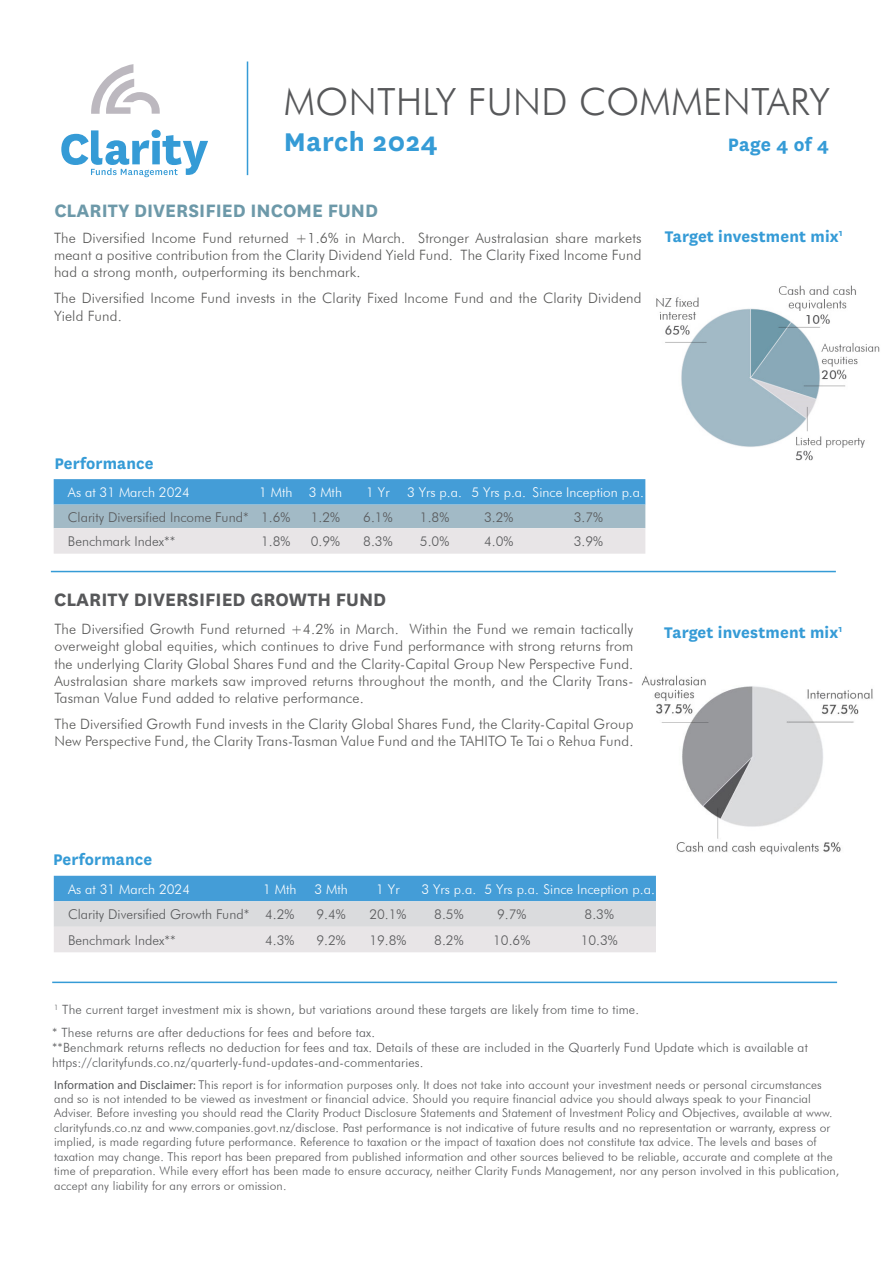
<style>
.page{position:relative;width:893px;height:1263px;background:#fff}
.page>*{position:absolute;margin:0;border:0;box-sizing:border-box;transform-origin:0 0}
.body_copy{font:300 37.5px "Futura BT";letter-spacing:.01em;color:#57585a}
.Sub_headlines{font:700 30px "National";letter-spacing:.02em;color:#359bd6}
.t1{font:700 21px "National";color:#6d99a9}
.t2{font:700 21px "National";color:#57585a}
.Sub_headlines-2{font:700 21px "National";color:#359bd6}
.t3{font:700 18px "National";letter-spacing:.01em;color:#359bd6}
.t4{font:300 14.25px/17.1px "Futura BT";letter-spacing:.01em;color:#575756;text-align:justify}
.t5{font:300 13.5px "Futura BT";color:#58595b}
.t6{font:300 13.5px "Futura BT";color:#fff}
.t7{font:300 12.75px/15.3px "Futura BT";letter-spacing:.01em;color:#57585a}
.t8{font:300 12px/14.4px "Futura BT";letter-spacing:.01em;color:#57585a}
.s1{font-family:"Myriad Pro";font-weight:400}
</style>
<div class="page">
<hr style="left:52px;top:981px;width:785px;height:2px;background:#359bd6">
<hr style="left:51px;top:571px;width:785px;height:1px;background:#359bd6">
<svg style="left:91px;top:64px;width:69px;height:50px"></svg>
<svg style="left:61px;top:130px;width:147px;height:47px"></svg>
<hr style="left:247px;top:62px;width:1px;height:113px;background:#359bd6">
<svg style="left:54px;top:479px;width:591px;height:75px;background:#9bbfd7"></svg>
<svg style="left:54px;top:876px;width:602px;height:76px;background:#adcade"></svg>
<img style="left:656px;top:285px;width:224px;height:176px">
<img style="left:641px;top:675px;width:232px;height:180px">
<p class="body_copy" style="left:284px;top:79px;width:548px">MONTHLY FUND COMMENTARY</p>
<p class="Sub_headlines" style="left:284px;top:121px;width:156px">March 2024</p>
<p class="Sub_headlines-2" style="left:728px;top:130px;width:103px">Page 4 of 4</p>
<p class="t1" style="left:54px;top:196px;width:325px">CLARITY DIVERSIFIED INCOME FUND</p>
<p class="t4" style="left:54px;top:229px;width:589px">The Diversified Income Fund returned +1.6% in March. Stronger Australasian share markets meant a positive contribution from the Clarity Dividend Yield Fund. The Clarity Fixed Income Fund had a strong month, outperforming its benchmark.</p>
<p class="t4" style="left:54px;top:290px;width:589px">The Diversified Income Fund invests in the Clarity Fixed Income Fund and the Clarity Dividend<br>Yield Fund.</p>
<p class="t3" style="left:665px;top:224px;width:179px">Target investment mix<sup>1</sup></p>
<p class="t3" style="left:54px;top:451px;width:101px">Performance</p>
<p class="t6" style="left:68px;top:484px;width:124px">As at 31 March 2024</p>
<p class="t6" style="left:259px;top:484px;width:35px">1 Mth</p>
<p class="t6" style="left:309px;top:484px;width:35px">3 Mth</p>
<p class="t6" style="left:366px;top:484px;width:25px">1 Yr</p>
<p class="t6" style="left:407px;top:484px;width:56px">3 Yrs p.a.</p>
<p class="t6" style="left:471px;top:484px;width:56px">5 Yrs p.a.</p>
<p class="t6" style="left:533px;top:484px;width:113px">Since Inception p.a.</p>
<p class="t5" style="left:68px;top:508px;width:182px">Clarity Diversified Income Fund*</p>
<p class="t5" style="left:261px;top:508px;width:31px">1.6%</p>
<p class="t5" style="left:311px;top:508px;width:31px">1.2%</p>
<p class="t5" style="left:363px;top:508px;width:31px">6.1%</p>
<p class="t5" style="left:420px;top:508px;width:31px">1.8%</p>
<p class="t5" style="left:484px;top:508px;width:31px">3.2%</p>
<p class="t5" style="left:574px;top:508px;width:31px">3.7%</p>
<p class="t5" style="left:68px;top:533px;width:109px">Benchmark Index**</p>
<p class="t5" style="left:261px;top:533px;width:31px">1.8%</p>
<p class="t5" style="left:311px;top:533px;width:31px">0.9%</p>
<p class="t5" style="left:363px;top:533px;width:31px">8.3%</p>
<p class="t5" style="left:420px;top:533px;width:31px">5.0%</p>
<p class="t5" style="left:484px;top:533px;width:31px">4.0%</p>
<p class="t5" style="left:574px;top:533px;width:31px">3.9%</p>
<p class="t2" style="left:54px;top:584px;width:334px">CLARITY DIVERSIFIED GROWTH FUND</p>
<p class="t4" style="left:54px;top:621px;width:581px">The Diversified Growth Fund returned +4.2% in March. Within the Fund we remain tactically overweight global equities, which continues to drive Fund performance with strong returns from the underlying Clarity Global Shares Fund and the Clarity-Capital Group New Perspective Fund.<br>Australasian share markets saw improved returns throughout the month, and the Clarity Trans-Tasman Value Fund added to relative performance.</p>
<p class="t4" style="left:54px;top:715px;width:581px">The Diversified Growth Fund invests in the Clarity Global Shares Fund, the Clarity-Capital Group<br>New Perspective Fund, the Clarity Trans-Tasman Value Fund and the TAHITO Te Tai o Rehua Fund.</p>
<p class="t3" style="left:664px;top:620px;width:179px">Target investment mix<sup>1</sup></p>
<p class="t3" style="left:53px;top:847px;width:101px">Performance</p>
<p class="t6" style="left:68px;top:881px;width:124px">As at 31 March 2024</p>
<p class="t6" style="left:263px;top:881px;width:35px">1 Mth</p>
<p class="t6" style="left:314px;top:881px;width:35px">3 Mth</p>
<p class="t6" style="left:376px;top:881px;width:25px">1 Yr</p>
<p class="t6" style="left:422px;top:881px;width:56px">3 Yrs p.a.</p>
<p class="t6" style="left:484px;top:881px;width:172px">5 Yrs p.a. Since Inception p.a.</p>
<p class="t5" style="left:68px;top:906px;width:183px">Clarity Diversified Growth Fund*</p>
<p class="t5" style="left:265px;top:906px;width:31px">4.2%</p>
<p class="t5" style="left:316px;top:906px;width:31px">9.4%</p>
<p class="t5" style="left:369px;top:906px;width:39px">20.1%</p>
<p class="t5" style="left:434px;top:906px;width:31px">8.5%</p>
<p class="t5" style="left:497px;top:906px;width:31px">9.7%</p>
<p class="t5" style="left:585px;top:906px;width:31px">8.3%</p>
<p class="t5" style="left:68px;top:932px;width:109px">Benchmark Index**</p>
<p class="t5" style="left:265px;top:932px;width:31px">4.3%</p>
<p class="t5" style="left:316px;top:932px;width:31px">9.2%</p>
<p class="t5" style="left:369px;top:932px;width:39px">19.8%</p>
<p class="t5" style="left:434px;top:932px;width:31px">8.2%</p>
<p class="t5" style="left:493px;top:932px;width:39px">10.6%</p>
<p class="t5" style="left:581px;top:932px;width:39px">10.3%</p>
<p class="t7" style="left:54px;top:1002px;width:586px"><sup>1</sup> The current target investment mix is shown, but variations around these targets are likely from time to time.</p>
<p class="t7" style="left:52px;top:1024px;width:324px">* These returns are after deductions for fees and before tax.</p>
<p class="t7" style="left:52px;top:1040px;width:757px">**Benchmark returns reflects no deduction for fees and tax. Details of these are included in the Quarterly Fund Update which is available at https://clarityfunds.co.nz/quarterly-fund-updates-and-commentaries.</p>
<p class="t8" style="left:54px;top:1077px;width:787px"><span class="s1">Information and Disclaimer:</span> This report is for information purposes only. It does not take into account your investment needs or personal circumstances and so is not intended to be viewed as investment or financial advice. Should you require financial advice you should always speak to your Financial Adviser. Before investing you should read the Clarity Product Disclosure Statements and Statement of Investment Policy and Objectives, available at www. clarityfunds.co.nz and www.companies.govt.nz/disclose. Past performance is not indicative of future results and no representation or warranty, express or implied, is made regarding future performance. Reference to taxation or the impact of taxation does not constitute tax advice. The levels and bases of taxation may change. This report has been prepared from published information and other sources believed to be reliable, accurate and complete at the time of preparation. While every effort has been made to ensure accuracy, neither Clarity Funds Management, nor any person involved in this publication, accept any liability for any errors or omission.</p>
</div>
